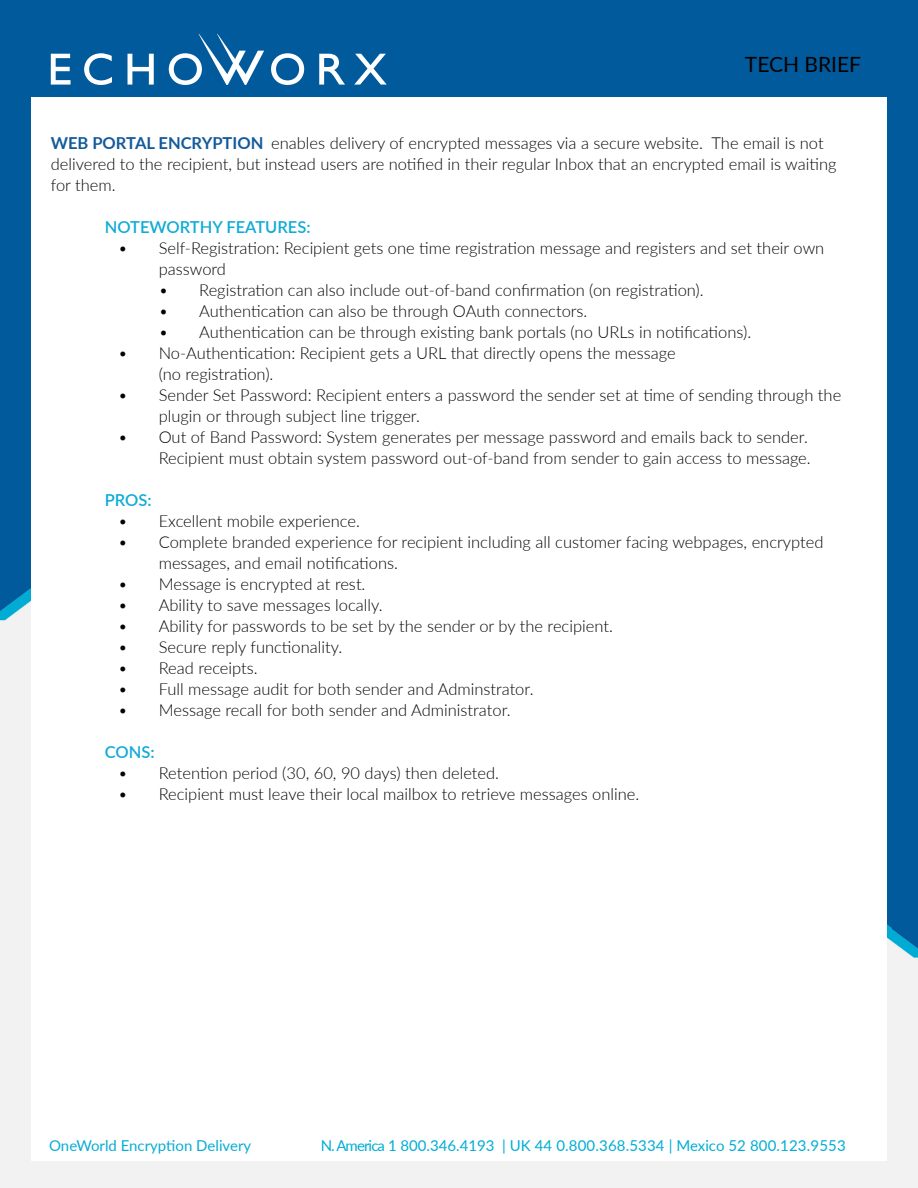
<style>
.page{position:relative;width:918px;height:1188px;background:#fff}
.page>*{position:absolute;margin:0;border:0;box-sizing:border-box;transform-origin:0 0}
.subheads{font:21px "Lato";color:#060101}
.t1{font:300 16.5px/21px "Lato";color:#040503}
.t2{font:600 16.5px "Lato";color:#10abd7}
.subheads-2{font:15px "Lato";color:#00add6}
.t3{font:15px "Lato";color:#08acd5}
.s1{font-weight:700;color:#145b9b}
</style>
<div class="page">
<img style="left:0;top:0;width:918px;height:1188px">
<div style="left:31px;top:97px;width:856px;height:1063px;background:#fff"></div>
<svg style="left:51px;top:54px;width:20px;height:31px"></svg>
<svg style="left:84px;top:53px;width:28px;height:32px"></svg>
<svg style="left:128px;top:54px;width:26px;height:31px"></svg>
<svg style="left:271px;top:53px;width:33px;height:32px"></svg>
<svg style="left:319px;top:54px;width:26px;height:31px"></svg>
<svg style="left:354px;top:54px;width:33px;height:31px"></svg>
<svg style="left:169px;top:34px;width:95px;height:51px"></svg>
<p class="subheads" style="left:745px;top:49px;width:118px">TECH BRIEF</p>
<p class="t1" style="left:51px;top:132px;width:787px"><span class="s1">WEB PORTAL ENCRYPTION</span> enables delivery of encrypted messages via a secure website. The email is not delivered to the recipient, but instead users are notified in their regular Inbox that an encrypted email is waiting for them.</p>
<p class="t2" style="left:105px;top:215px;width:207px">NOTEWORTHY FEATURES:</p>
<p class="t1" style="left:159px;top:237px;width:667px;text-indent:-40px">• Self-Registration: Recipient gets one time registration message and registers and set their own password</p>
<p class="t1" style="left:159px;top:279px;width:547px">• Registration can also include out-of-band confirmation (on registration).</p>
<p class="t1" style="left:159px;top:300px;width:430px">• Authentication can also be through OAuth connectors.</p>
<p class="t1" style="left:159px;top:321px;width:594px">• Authentication can be through existing bank portals (no URLs in notifications).</p>
<p class="t1" style="left:159px;top:342px;width:518px;text-indent:-40px">• No-Authentication: Recipient gets a URL that directly opens the message (no registration).</p>
<p class="t1" style="left:159px;top:384px;width:684px;text-indent:-40px">• Sender Set Password: Recipient enters a password the sender set at time of sending through the plugin or through subject line trigger.</p>
<p class="t1" style="left:118px;top:426px;width:694px;text-align:right">• Out of Band Password: System generates per message password and emails back to sender.<br>Recipient must obtain system password out-of-band from sender to gain access to message.</p>
<p class="t2" style="left:105px;top:488px;width:48px">PROS:</p>
<p class="t1" style="left:118px;top:510px;width:243px">• Excellent mobile experience.</p>
<p class="t1" style="left:159px;top:531px;width:666px;text-indent:-40px">• Complete branded experience for recipient including all customer facing webpages, encrypted messages, and email notifications.</p>
<p class="t1" style="left:118px;top:573px;width:249px">• Message is encrypted at rest.</p>
<p class="t1" style="left:118px;top:594px;width:266px">• Ability to save messages locally.</p>
<p class="t1" style="left:118px;top:615px;width:496px">• Ability for passwords to be set by the sender or by the recipient.</p>
<p class="t1" style="left:118px;top:636px;width:226px">• Secure reply functionality.</p>
<p class="t1" style="left:118px;top:657px;width:141px">• Read receipts.</p>
<p class="t1" style="left:118px;top:678px;width:417px">• Full message audit for both sender and Adminstrator.</p>
<p class="t1" style="left:118px;top:699px;width:394px">• Message recall for both sender and Administrator.</p>
<p class="t2" style="left:105px;top:740px;width:51px">CONS:</p>
<p class="t1" style="left:118px;top:762px;width:382px">• Retention period (30, 60, 90 days) then deleted.</p>
<p class="t1" style="left:118px;top:783px;width:523px">• Recipient must leave their local mailbox to retrieve messages online.</p>
<p class="t3" style="left:49px;top:1135px;width:204px">OneWorld Encryption Delivery</p>
<p class="subheads-2" style="left:321px;top:1135px;width:527px">N. America 1 800.346.4193 | UK 44 0.800.368.5334 | Mexico 52 800.123.9553</p>
</div>
